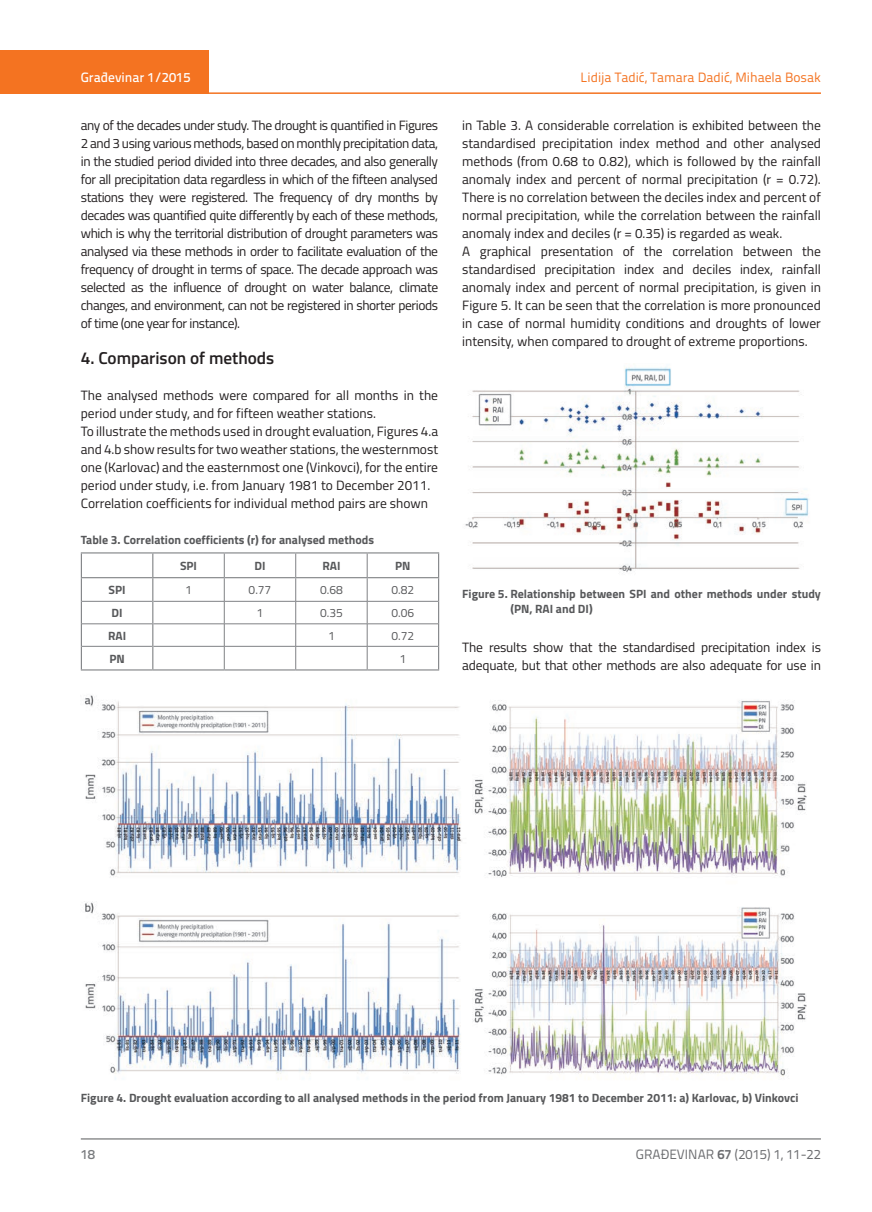
<style>
.page{position:relative;width:872px;height:1212px;background:#fff}
.page>*{position:absolute;margin:0;border:0;box-sizing:border-box;transform-origin:0 0}
.Naslov{font:600 17.25px "Titillium";color:#231f20}
.t1{font:13.5px/18px "Titillium";color:#231f20;text-align:justify}
.t2{font:13.5px "Titillium Text 22 L";color:#f47321}
.t3{font:13.5px "Titillium Text 22 L";color:#6c6d70}
.t4{font:500 13.5px "Titillium Text 22 L";color:#fff}
.t5{font:500 13.5px "Titillium Text 22 L";color:#787a7d}
.Potpis_pod_sliku{font:700 12px/15px "Titillium";color:#57585a}
.t6{font:12px "Titillium";color:#57585a}
.s1{font-weight:700}
</style>
<div class="page">
<div style="left:0;top:50px;width:208px;height:44px;background:#f47321"></div>
<hr style="left:0;top:92px;width:821px;height:2px;background:#f47321">
<hr style="left:81px;top:1139px;width:740px;height:1px;background:#57585a">
<img style="left:84px;top:695px;width:723px;height:385px">
<hr style="left:82px;top:601px;width:70px;height:1px;background:#808285">
<hr style="left:153px;top:601px;width:71px;height:1px;background:#808285">
<hr style="left:224px;top:601px;width:72px;height:1px;background:#808285">
<hr style="left:296px;top:601px;width:71px;height:1px;background:#808285">
<hr style="left:367px;top:601px;width:71px;height:1px;background:#808285">
<hr style="left:82px;top:623px;width:70px;height:1px;background:#808285">
<hr style="left:153px;top:623px;width:71px;height:1px;background:#808285">
<hr style="left:224px;top:623px;width:72px;height:1px;background:#808285">
<hr style="left:296px;top:623px;width:71px;height:1px;background:#808285">
<hr style="left:367px;top:623px;width:71px;height:1px;background:#808285">
<hr style="left:82px;top:646px;width:70px;height:1px;background:#808285">
<hr style="left:153px;top:646px;width:71px;height:1px;background:#808285">
<hr style="left:224px;top:646px;width:72px;height:1px;background:#808285">
<svg style="left:224px;top:553px;width:1px;height:116px"></svg>
<hr style="left:296px;top:646px;width:71px;height:1px;background:#808285">
<svg style="left:295px;top:553px;width:1px;height:116px"></svg>
<hr style="left:367px;top:646px;width:71px;height:1px;background:#808285">
<svg style="left:367px;top:553px;width:1px;height:116px"></svg>
<hr style="left:153px;top:669px;width:71px;height:1px;background:#808285">
<hr style="left:224px;top:669px;width:72px;height:1px;background:#808285">
<hr style="left:296px;top:669px;width:71px;height:1px;background:#808285">
<hr style="left:367px;top:669px;width:72px;height:1px;background:#808285">
<hr style="left:153px;top:552px;width:71px;height:1px;background:#808285">
<hr style="left:224px;top:552px;width:72px;height:1px;background:#808285">
<hr style="left:296px;top:552px;width:71px;height:1px;background:#808285">
<hr style="left:367px;top:552px;width:72px;height:1px;background:#808285">
<svg style="left:438px;top:553px;width:1px;height:116px"></svg>
<hr style="left:81px;top:577px;width:72px;height:1px;background:#808285">
<hr style="left:153px;top:577px;width:71px;height:1px;background:#808285">
<hr style="left:224px;top:577px;width:72px;height:1px;background:#808285">
<hr style="left:296px;top:577px;width:71px;height:1px;background:#808285">
<hr style="left:367px;top:577px;width:72px;height:1px;background:#808285">
<hr style="left:81px;top:552px;width:72px;height:1px;background:#808285">
<svg style="left:81px;top:553px;width:1px;height:116px"></svg>
<svg style="left:152px;top:553px;width:1px;height:116px"></svg>
<hr style="left:81px;top:669px;width:72px;height:1px;background:#808285">
<img style="left:465px;top:367px;width:344px;height:205px">
<p class="t4" style="left:81px;top:67px;width:111px">Građevinar 1/2015</p>
<p class="t2" style="left:580px;top:68px;width:242px">Lidija Tadić, Tamara Dadić, Mihaela Bosak</p>
<p class="t1" style="left:81px;top:115px;width:359px">any of the decades under study. The drought is quantified in Figures 2 and 3 using various methods, based on monthly precipitation data, in the studied period divided into three decades, and also generally for all precipitation data regardless in which of the fifteen analysed stations they were registered. The frequency of dry months by decades was quantified quite differently by each of these methods, which is why the territorial distribution of drought parameters was analysed via these methods in order to facilitate evaluation of the frequency of drought in terms of space. The decade approach was selected as the influence of drought on water balance, climate changes, and environment, can not be registered in shorter periods of time (one year for instance).</p>
<p class="Naslov" style="left:81px;top:345px;width:195px">4. Comparison of methods</p>
<p class="t1" style="left:81px;top:385px;width:359px">The analysed methods were compared for all months in the period under study, and for fifteen weather stations.</p>
<p class="t1" style="left:81px;top:421px;width:359px">To illustrate the methods used in drought evaluation, Figures 4.a and 4.b show results for two weather stations, the westernmost one (Karlovac) and the easternmost one (Vinkovci), for the entire period under study, i.e. from January 1981 to December 2011.</p>
<p class="t1" style="left:81px;top:493px;width:349px">Correlation coefficients for individual method pairs are shown</p>
<p class="Potpis_pod_sliku" style="left:81px;top:532px;width:295px">Table 3. Correlation coefficients (r) for analysed methods</p>
<p class="t1" style="left:462px;top:115px;width:360px">in Table 3. A considerable correlation is exhibited between the standardised precipitation index method and other analysed methods (from 0.68 to 0.82), which is followed by the rainfall anomaly index and percent of normal precipitation (r = 0.72).<br>There is no correlation between the deciles index and percent of normal precipitation, while the correlation between the rainfall anomaly index and deciles (r = 0.35) is regarded as weak.</p>
<p class="t1" style="left:462px;top:241px;width:360px">A graphical presentation of the correlation between the standardised precipitation index and deciles index, rainfall anomaly index and percent of normal precipitation, is given in Figure 5. It can be seen that the correlation is more pronounced in case of normal humidity conditions and droughts of lower intensity, when compared to drought of extreme proportions.</p>
<p class="Potpis_pod_sliku" style="left:180px;top:557px;width:19px">SPI</p>
<p class="Potpis_pod_sliku" style="left:254px;top:557px;width:13px">DI</p>
<p class="Potpis_pod_sliku" style="left:322px;top:557px;width:19px">RAI</p>
<p class="Potpis_pod_sliku" style="left:395px;top:557px;width:17px">PN</p>
<p class="Potpis_pod_sliku" style="left:109px;top:582px;width:19px">SPI</p>
<p class="t6" style="left:185px;top:581px;width:8px">1</p>
<p class="t6" style="left:249px;top:581px;width:24px">0.77</p>
<p class="t6" style="left:320px;top:581px;width:24px">0.68</p>
<p class="t6" style="left:391px;top:581px;width:24px">0.82</p>
<p class="Potpis_pod_sliku" style="left:112px;top:605px;width:13px">DI</p>
<p class="t6" style="left:257px;top:604px;width:8px">1</p>
<p class="t6" style="left:320px;top:604px;width:24px">0.35</p>
<p class="t6" style="left:391px;top:604px;width:24px">0.06</p>
<p class="Potpis_pod_sliku" style="left:108px;top:627px;width:19px">RAI</p>
<p class="t6" style="left:328px;top:627px;width:8px">1</p>
<p class="t6" style="left:391px;top:627px;width:24px">0.72</p>
<p class="Potpis_pod_sliku" style="left:109px;top:650px;width:17px">PN</p>
<p class="t6" style="left:399px;top:650px;width:8px">1</p>
<p class="Potpis_pod_sliku" style="left:510px;top:586px;width:312px;text-indent:-48px">Figure 5. Relationship between SPI and other methods under study (PN, RAI and DI)</p>
<p class="t1" style="left:462px;top:638px;width:360px">The results show that the standardised precipitation index is adequate, but that other methods are also adequate for use in</p>
<p class="Potpis_pod_sliku" style="left:81px;top:1090px;width:719px">Figure 4. Drought evaluation according to all analysed methods in the period from January 1981 to December 2011: a) Karlovac, b) Vinkovci</p>
<p class="t5" style="left:81px;top:1144px;width:16px">18</p>
<p class="t3" style="left:636px;top:1144px;width:186px">GRAĐEVINAR <span class="s1">67</span> (2015) 1, 11-22</p>
</div>
